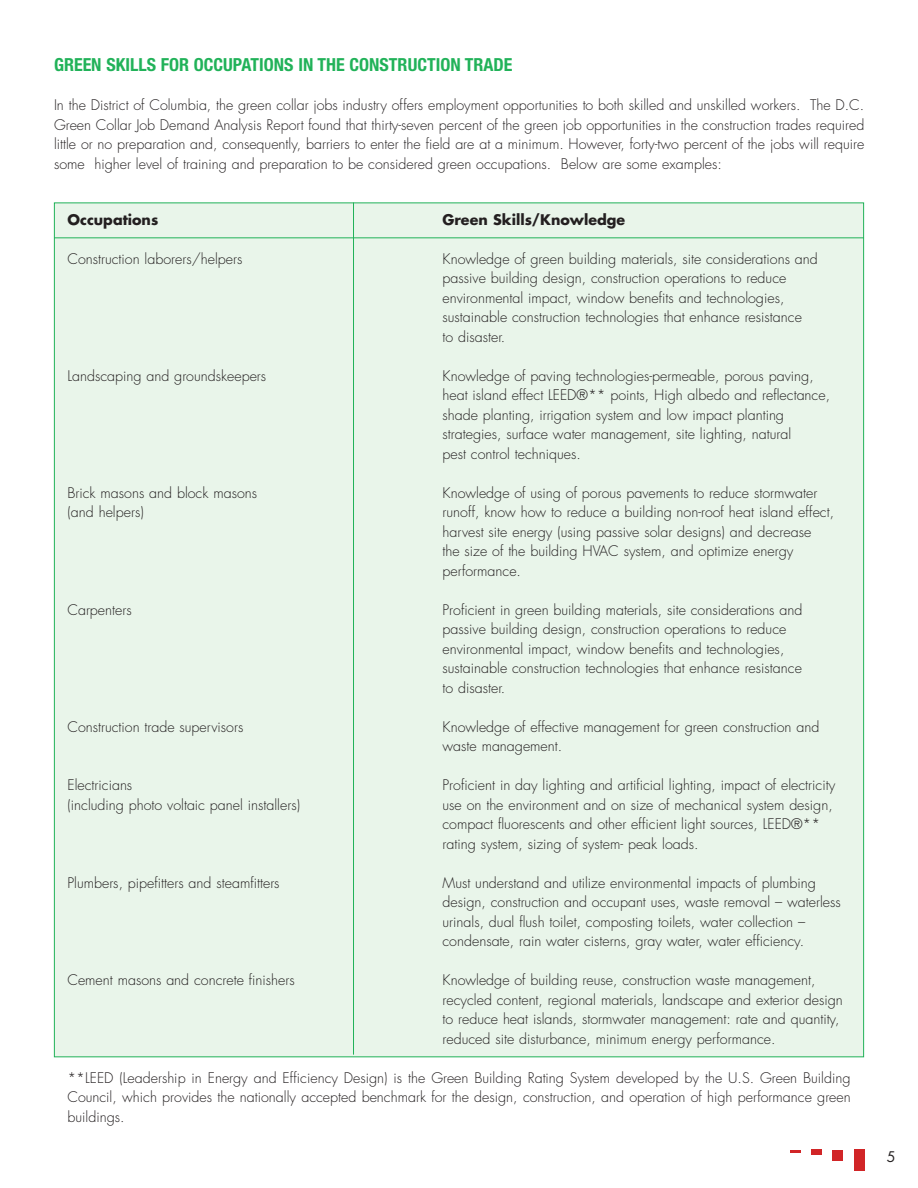
<style>
.page{position:relative;width:918px;height:1188px;background:#fff}
.page>*{position:absolute;margin:0;border:0;box-sizing:border-box;transform-origin:0 0}
.t1{font:700 condensed 18px "Helvetica Neue";color:#21b259}
.t2{font:300 14.25px/19.5px "Futura";color:#231f20}
.t3{font:700 14.25px "Futura";color:#231f20}
.t4{font:14.25px "Futura";color:#231f20}
</style>
<div class="page">
<div style="left:54px;top:203px;width:810px;height:854px;background:#e9f5ea"></div>
<div style="left:854px;top:1150px;width:10px;height:21px;background:#d12527"></div>
<div style="left:833px;top:1150px;width:10px;height:10px;background:#d12527"></div>
<div style="left:812px;top:1150px;width:10px;height:5px;background:#d12527"></div>
<svg style="left:791px;top:1150px;width:10px;height:2px"></svg>
<hr style="left:353px;top:202px;width:1px;height:853px;background:#21b259">
<hr style="left:54px;top:238px;width:810px;height:1px;background:#21b259">
<p class="t1" style="left:54px;top:54px;width:460px">GREEN SKILLS FOR OCCUPATIONS IN THE CONSTRUCTION TRADE</p>
<p class="t2" style="left:54px;top:97px;width:812px;text-align:justify">In the District of Columbia, the green collar jobs industry offers employment opportunities to both skilled and unskilled workers. The D.C.<br>Green Collar Job Demand Analysis Report found that thirty-seven percent of the green job opportunities in the construction trades required little or no preparation and, consequently, barriers to enter the field are at a minimum. However, forty-two percent of the jobs will require some higher level of training and preparation to be considered green occupations. Below are some examples:</p>
<p class="t3" style="left:68px;top:213px;width:92px">Occupations</p>
<p class="t3" style="left:443px;top:213px;width:184px">Green Skills/Knowledge</p>
<p class="t2" style="left:68px;top:250px;width:176px">Construction laborers/helpers</p>
<p class="t2" style="left:443px;top:250px;width:377px">Knowledge of green building materials, site considerations and passive building design, construction operations to reduce environmental impact, window benefits and technologies, sustainable construction technologies that enhance resistance<br>to disaster.</p>
<p class="t2" style="left:68px;top:367px;width:200px">Landscaping and groundskeepers</p>
<p class="t2" style="left:443px;top:367px;width:389px">Knowledge of paving technologies-permeable, porous paving, heat island effect LEED®** points, High albedo and reflectance, shade planting, irrigation system and low impact planting strategies, surface water management, site lighting, natural<br>pest control techniques.</p>
<p class="t2" style="left:68px;top:484px;width:191px">Brick masons and block masons</p>
<p class="t2" style="left:443px;top:484px;width:376px">Knowledge of using of porous pavements to reduce stormwater</p>
<p class="t2" style="left:68px;top:504px;width:78px">(and helpers)</p>
<p class="t2" style="left:443px;top:504px;width:393px">runoff, know how to reduce a building non-roof heat island effect, harvest site energy (using passive solar designs) and decrease<br>the size of the building HVAC system, and optimize energy performance.</p>
<p class="t2" style="left:68px;top:601px;width:66px">Carpenters</p>
<p class="t2" style="left:443px;top:601px;width:361px">Proficient in green building materials, site considerations and passive building design, construction operations to reduce environmental impact, window benefits and technologies, sustainable construction technologies that enhance resistance to disaster.</p>
<p class="t2" style="left:68px;top:718px;width:177px">Construction trade supervisors</p>
<p class="t2" style="left:443px;top:718px;width:378px">Knowledge of effective management for green construction and waste management.</p>
<p class="t2" style="left:68px;top:777px;width:66px">Electricians</p>
<p class="t2" style="left:443px;top:777px;width:394px">Proficient in day lighting and artificial lighting, impact of electricity</p>
<p class="t2" style="left:68px;top:796px;width:234px">(including photo voltaic panel installers)</p>
<p class="t2" style="left:443px;top:796px;width:392px">use on the environment and on size of mechanical system design, compact fluorescents and other efficient light sources, LEED®** rating system, sizing of system- peak loads.</p>
<p class="t2" style="left:68px;top:874px;width:214px">Plumbers, pipefitters and steamfitters</p>
<p class="t2" style="left:443px;top:874px;width:400px">Must understand and utilize environmental impacts of plumbing design, construction and occupant uses, waste removal – waterless urinals, dual flush toilet, composting toilets, water collection – condensate, rain water cisterns, gray water, water efficiency.</p>
<p class="t2" style="left:68px;top:972px;width:229px">Cement masons and concrete finishers</p>
<p class="t2" style="left:443px;top:972px;width:402px">Knowledge of building reuse, construction waste management, recycled content, regional materials, landscape and exterior design to reduce heat islands, stormwater management: rate and quantity, reduced site disturbance, minimum energy performance.</p>
<p class="t2" style="left:68px;top:1069px;width:785px;text-align:justify">**LEED (Leadership in Energy and Efficiency Design) is the Green Building Rating System developed by the U.S. Green Building Council, which provides the nationally accepted benchmark for the design, construction, and operation of high performance green buildings.</p>
<p class="t4" style="left:887px;top:1150px;width:10px">5</p>
</div>
